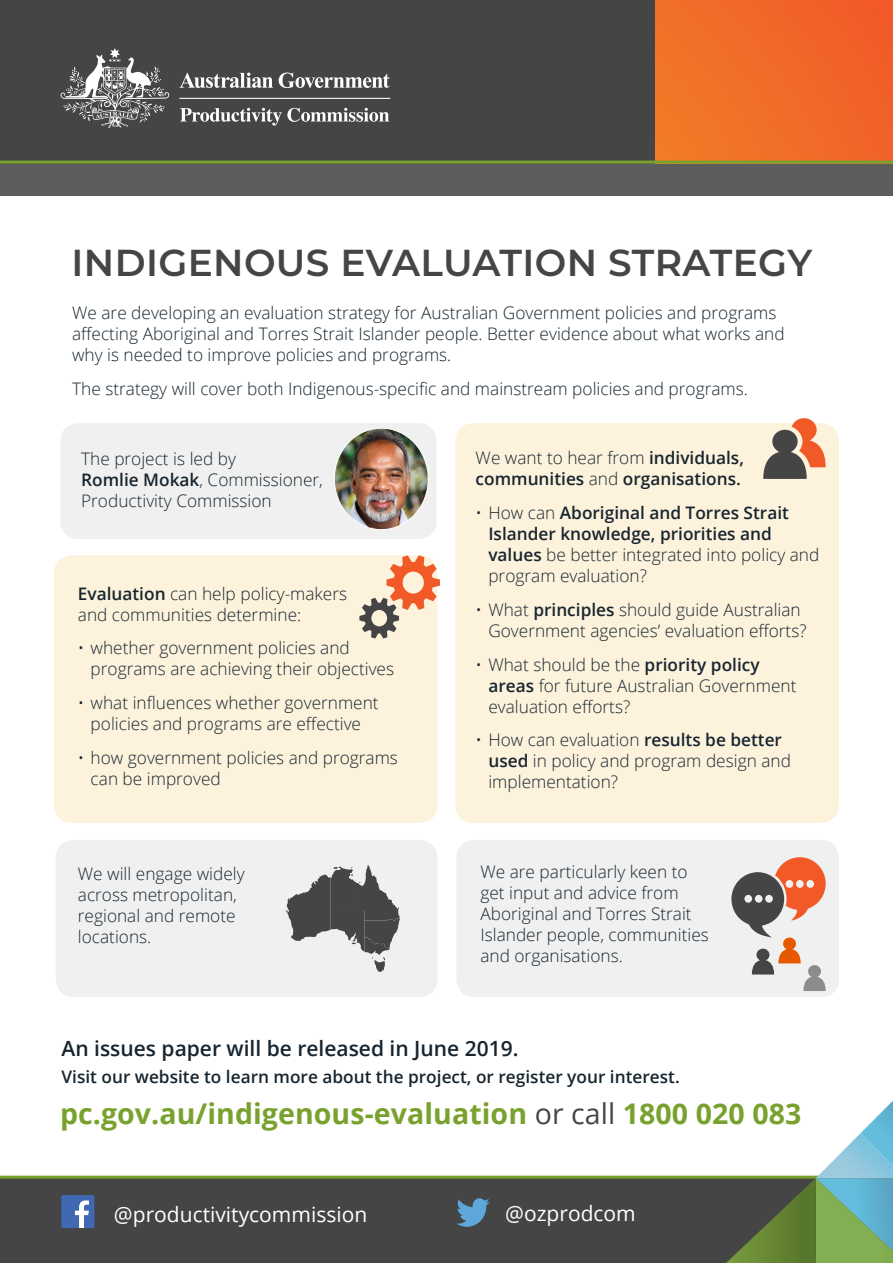
<style>
.page{position:relative;width:893px;height:1263px;background:#fff}
.page>*{position:absolute;margin:0;border:0;box-sizing:border-box;transform-origin:0 0}
.t1{font:600 37.5px "Montserrat";letter-spacing:.01em;color:#454545}
.t2{font:700 28.5px "Open Sans";letter-spacing:.005em;color:#78a22d}
.body{font:600 21px "Open Sans";color:#16252f}
.t3{font:21px "Open Sans";color:#fff}
.body-2{font:300 17.25px/21px "Open Sans";color:#16252f}
.body-3{font:600 17.25px/21px "Open Sans";color:#16252f}
.s1{font-weight:600}
.s2{font-weight:300}
.s3{font-weight:400;color:#454545}
</style>
<div class="page">
<div style="left:54px;top:555px;width:383px;height:268px;background:#fdf2db;border-radius:18px"></div>
<div style="left:455px;top:423px;width:384px;height:400px;background:#fdf2db;border-radius:18px"></div>
<div style="left:0;top:162px;width:893px;height:34px;background:#5d5d5d"></div>
<div style="left:0;top:1176px;width:893px;height:87px;background:#454545"></div>
<img style="left:655px;top:0;width:238px;height:161px">
<div style="left:0;top:0;width:655px;height:164px;background:#454545"></div>
<svg style="left:179px;top:73px;width:94px;height:15px"></svg>
<svg style="left:279px;top:73px;width:111px;height:15px"></svg>
<svg style="left:60px;top:48px;width:109px;height:80px"></svg>
<hr style="left:179px;top:98px;width:211px;height:1px;background:#fff">
<svg style="left:180px;top:108px;width:209px;height:18px"></svg>
<div style="left:60px;top:423px;width:376px;height:116px;background:#f0f0f0;border-radius:18px"></div>
<img style="left:336px;top:430px;width:91px;height:98px">
<hr style="left:0;top:161px;width:893px;height:3px;background:#78a22d">
<hr style="left:0;top:1175px;width:893px;height:3px;background:#78a22d">
<svg style="left:359px;top:555px;width:81px;height:83px"></svg>
<svg style="left:62px;top:1196px;width:32px;height:32px"></svg>
<svg style="left:456px;top:1198px;width:34px;height:29px"></svg>
<svg style="left:726px;top:1101px;width:167px;height:162px"></svg>
<div style="left:456px;top:840px;width:383px;height:157px;background:#f0f0f0;border-radius:18px"></div>
<div style="left:56px;top:840px;width:381px;height:157px;background:#f0f0f0;border-radius:18px"></div>
<svg style="left:285px;top:865px;width:115px;height:107px"></svg>
<svg style="left:763px;top:418px;width:63px;height:61px"></svg>
<svg style="left:731px;top:857px;width:95px;height:134px"></svg>
<p class="t1" style="left:72px;top:236px;width:742px">INDIGENOUS EVALUATION STRATEGY</p>
<p class="body-2" style="left:72px;top:301px;width:714px">We are developing an evaluation strategy for Australian Government policies and programs affecting Aboriginal and Torres Strait Islander people. Better evidence about what works and why is needed to improve policies and programs.</p>
<p class="body-2" style="left:72px;top:377px;width:677px">The strategy will cover both Indigenous‑specific and mainstream policies and programs.</p>
<p class="body-2" style="left:81px;top:448px;width:243px">The project is led by<br><span class="s1">Romlie Mokak</span>, Commissioner,<br>Productivity Commission</p>
<p class="body-2" style="left:78px;top:582px;width:271px"><span class="s1">Evaluation</span> can help policy-makers and communities determine:</p>
<p class="body-2" style="left:91px;top:637px;width:305px;text-indent:-13px">• whether government policies and programs are achieving their objectives</p>
<p class="body-2" style="left:78px;top:692px;width:302px;text-align:center">• what influences whether government policies and programs are effective</p>
<p class="body-2" style="left:91px;top:747px;width:309px;text-indent:-13px">• how government policies and programs can be improved</p>
<p class="body-2" style="left:78px;top:863px;width:168px">We will engage widely across metropolitan, regional and remote locations.</p>
<p class="body-3" style="left:476px;top:447px;width:270px"><span class="s2">We want to hear from</span> individuals, communities <span class="s2">and</span> organisations.</p>
<p class="body-3" style="left:488px;top:502px;width:332px;text-indent:-13px"><span class="s2">• How can</span> Aboriginal and Torres Strait Islander knowledge, priorities and values <span class="s2">be better integrated into policy and program evaluation?</span></p>
<p class="body-2" style="left:488px;top:598px;width:320px;text-indent:-13px">• What <span class="s1">principles</span> should guide Australian<br>Government agencies’ evaluation efforts?</p>
<p class="body-2" style="left:488px;top:653px;width:310px;text-indent:-13px">• What should be the <span class="s1">priority policy areas</span> for future Australian Government evaluation efforts?</p>
<p class="body-2" style="left:488px;top:729px;width:304px;text-indent:-13px">• How can evaluation <span class="s1">results be better used</span> in policy and program design and implementation?</p>
<p class="body-2" style="left:480px;top:861px;width:230px">We are particularly keen to get input and advice from<br>Aboriginal and Torres Strait<br>Islander people, communities and organisations.</p>
<p class="body" style="left:62px;top:1034px;width:458px">An issues paper will be released in June 2019.</p>
<p class="body-3" style="left:62px;top:1066px;width:620px">Visit our website to learn more about the project, or register your interest.</p>
<p class="t2" style="left:60px;top:1093px;width:743px">pc.gov.au/indigenous-evaluation <span class="s3">or call</span> 1800 020 083</p>
<p class="t3" style="left:114px;top:1200px;width:255px">@productivitycommission</p>
<p class="t3" style="left:505px;top:1199px;width:132px">@ozprodcom</p>
</div>
